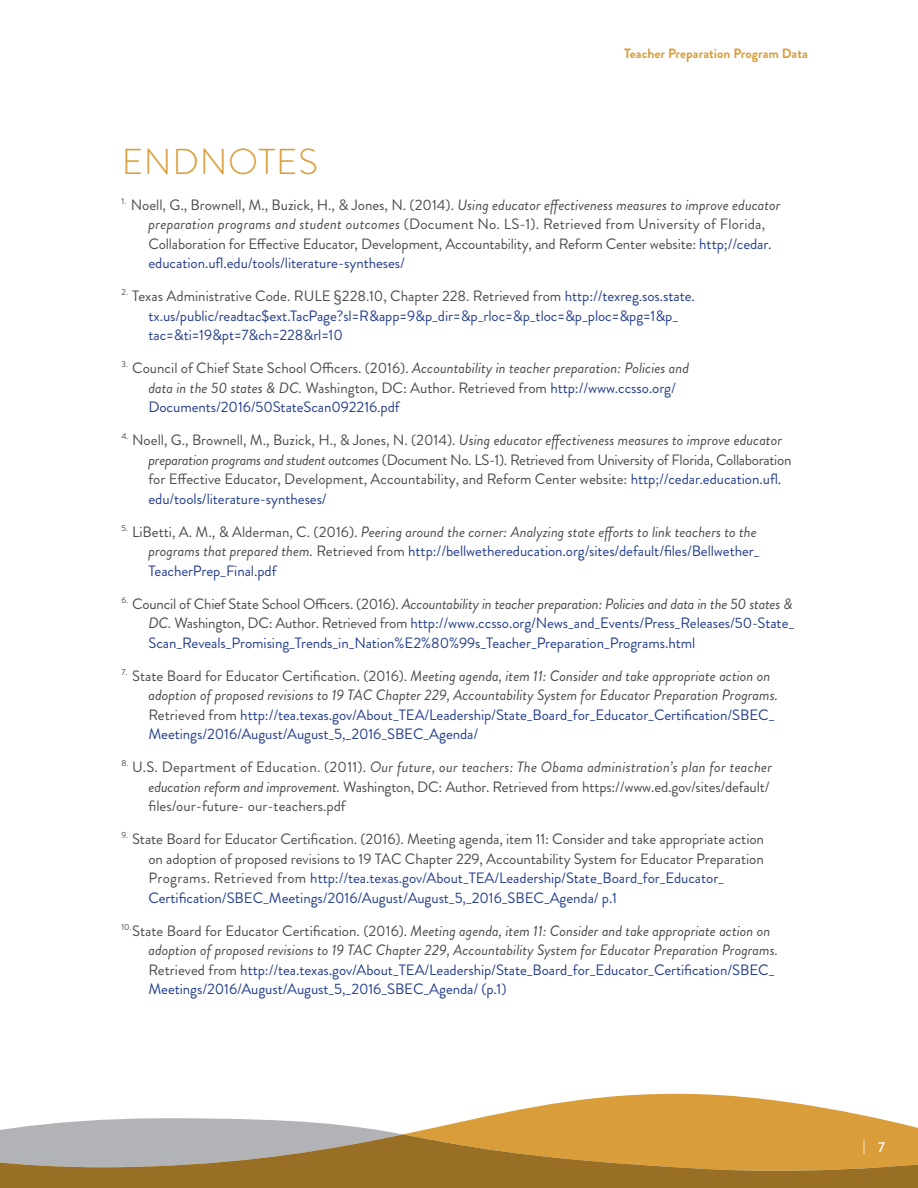
<style>
.page{position:relative;width:918px;height:1188px;background:#fff}
.page>*{position:absolute;margin:0;border:0;box-sizing:border-box;transform-origin:0 0}
.t1{font:300 36px "Brandon Grotesque";letter-spacing:.02em;color:#d99e3a}
.t2{font:15px/19.5px "Brandon Grotesque";letter-spacing:-.005em;color:#4b4c4d}
.t3{font:italic 15px/19.5px "Brandon Grotesque";color:#4b4c4d}
.t4{font:15px/19.5px "Brandon Grotesque";letter-spacing:-.005em;color:#253f8e}
.t5{font:500 14.25px "Brandon Grotesque";color:#fff}
.t6{font:700 13.5px "Brandon Grotesque";color:#d99e3a}
.s1{font-style:italic}
.s2{color:#253f8e}
.s3{color:#4b4c4d}
.s4{font-style:normal}
.s5{font-style:normal;color:#253f8e}
.s6{font-style:italic;color:#4b4c4d}
</style>
<div class="page">
<svg style="left:0;top:1094px;width:918px;height:40px"></svg>
<svg style="left:0;top:1134px;width:918px;height:54px;background:#af8a48"></svg>
<p class="t6" style="left:624px;top:44px;width:185px">Teacher Preparation Program Data</p>
<h1 class="t1" style="left:122px;top:137px;width:198px">ENDNOTES</h1>
<p class="t2" style="left:148px;top:195px;width:634px;text-indent:-27px"><sup>1.</sup> Noell, G., Brownell, M., Buzick, H., &amp; Jones, N. (2014). <span class="s1">Using educator effectiveness measures to improve educator preparation programs and student outcomes</span> (Document No. LS-1). Retrieved from University of Florida, Collaboration for Effective Educator, Development, Accountability, and Reform Center website: <span class="s2">http;//cedar. education.ufl.edu/tools/literature-syntheses/</span></p>
<p class="t4" style="left:148px;top:287px;width:548px;text-indent:-27px"><sup>2.</sup> <span class="s3">Texas Administrative Code. RULE §228.10, Chapter 228. Retrieved from</span> http://texreg.sos.state. tx.us/public/readtac$ext.TacPage?sl=R&amp;app=9&amp;p_dir=&amp;p_rloc=&amp;p_tloc=&amp;p_ploc=&amp;pg=1&amp;p_ tac=&amp;ti=19&amp;pt=7&amp;ch=228&amp;rl=10</p>
<p class="t2" style="left:148px;top:359px;width:542px;text-indent:-27px"><sup>3.</sup> Council of Chief State School Officers. (2016). <span class="s1">Accountability in teacher preparation: Policies and data in the 50 states &amp; DC.</span> Washington, DC: Author. Retrieved from <span class="s2">http://www.ccsso.org/<br>Documents/2016/50StateScan092216.pdf</span></p>
<p class="t2" style="left:148px;top:431px;width:645px;text-indent:-27px"><sup>4.</sup> Noell, G., Brownell, M., Buzick, H., &amp; Jones, N. (2014). <span class="s1">Using educator effectiveness measures to improve educator preparation programs and student outcomes</span> (Document No. LS-1). Retrieved from University of Florida, Collaboration for Effective Educator, Development, Accountability, and Reform Center website: <span class="s2">http;//cedar.education.ufl. edu/tools/literature-syntheses/</span></p>
<p class="t3" style="left:148px;top:522px;width:613px;text-indent:-27px"><sup>5.</sup> <span class="s4">LiBetti, A. M., &amp; Alderman, C. (2016).</span> Peering around the corner: Analyzing state efforts to link teachers to the programs that prepared them. <span class="s4">Retrieved from</span> <span class="s5">http://bellwethereducation.org/sites/default/files/Bellwether_<br>TeacherPrep_Final.pdf</span></p>
<p class="t4" style="left:148px;top:594px;width:647px;text-align:justify;text-indent:-27px"><sup>6.</sup> <span class="s3">Council of Chief State School Officers. (2016).</span> <span class="s6">Accountability in teacher preparation: Policies and data in the 50 states &amp; DC.</span> <span class="s3">Washington, DC: Author. Retrieved from</span> http://www.ccsso.org/News_and_Events/Press_Releases/50-State_ Scan_Reveals_Promising_Trends_in_Nation%E2%80%99s_Teacher_Preparation_Programs.html</p>
<p class="t3" style="left:148px;top:666px;width:631px;text-indent:-27px"><sup>7.</sup> <span class="s4">State Board for Educator Certification. (2016).</span> Meeting agenda, item 11: Consider and take appropriate action on adoption of proposed revisions to 19 TAC Chapter 229, Accountability System for Educator Preparation Programs.<br><span class="s4">Retrieved from</span> <span class="s5">http://tea.texas.gov/About_TEA/Leadership/State_Board_for_Educator_Certification/SBEC_ Meetings/2016/August/August_5,_2016_SBEC_Agenda/</span></p>
<p class="t2" style="left:148px;top:758px;width:625px;text-indent:-27px"><sup>8.</sup> U.S. Department of Education. (2011). <span class="s1">Our future, our teachers: The Obama administration’s plan for teacher education reform and improvement.</span> Washington, DC: Author. Retrieved from https://www.ed.gov/sites/default/ files/our-future- our-teachers.pdf</p>
<p class="t2" style="left:148px;top:830px;width:617px;text-indent:-27px"><sup>9.</sup> State Board for Educator Certification. (2016). Meeting agenda, item 11: Consider and take appropriate action on adoption of proposed revisions to 19 TAC Chapter 229, Accountability System for Educator Preparation Programs. Retrieved from <span class="s2">http://tea.texas.gov/About_TEA/Leadership/State_Board_for_Educator_ Certification/SBEC_Meetings/2016/August/August_5,_2016_SBEC_Agenda/ p.1</span></p>
<p class="t3" style="left:148px;top:921px;width:631px;text-indent:-27px"><sup>10.</sup><span class="s4">State Board for Educator Certification. (2016).</span> Meeting agenda, item 11: Consider and take appropriate action on adoption of proposed revisions to 19 TAC Chapter 229, Accountability System for Educator Preparation Programs.<br><span class="s4">Retrieved from</span> <span class="s5">http://tea.texas.gov/About_TEA/Leadership/State_Board_for_Educator_Certification/SBEC_ Meetings/2016/August/August_5,_2016_SBEC_Agenda/ (p.1)</span></p>
<p class="t5" style="left:863px;top:1136px;width:24px">| 7</p>
</div>
